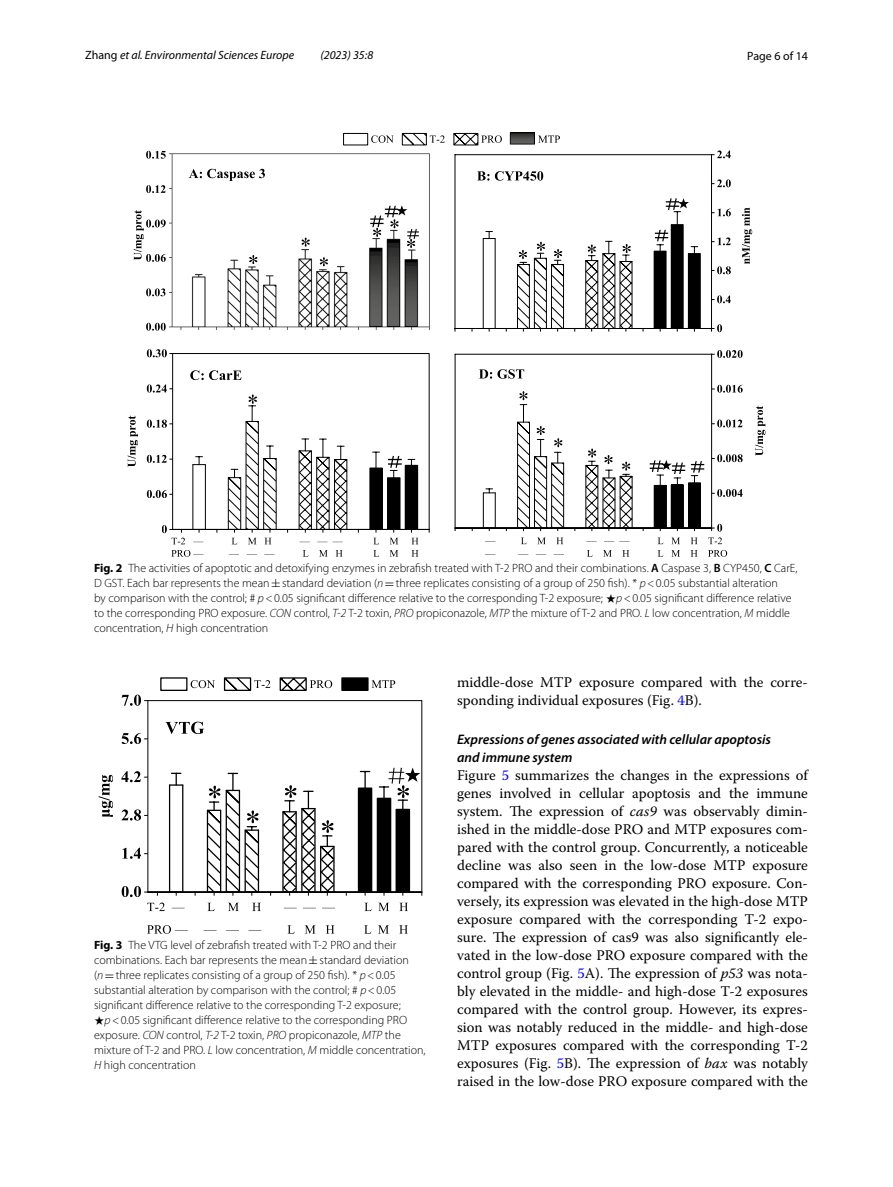
<style>
.page{position:relative;width:893px;height:1187px;background:#fff}
.page>*{position:absolute;margin:0;border:0;box-sizing:border-box;transform-origin:0 0}
.t1{font:14.7px/18px "Warnock Pro";color:#000}
.t2{font:italic 600 13.8px/18px "Myriad Pro";color:#000}
.t3{font:300 12px/15px "Myriad Pro";color:#000}
.t4{font:italic 12px "Myriad Pro";color:#000}
.t5{font:12px "Myriad Pro";color:#000}
.s1{font-style:normal}
.s2{font-weight:700}
.s3{font-weight:600}
.s4{font-family:"MTSY";font-weight:400}
.s5{font-style:italic}
.s6{font-family:"STIX Math";font-weight:400}
.s7{color:#00f}
</style>
<div class="page">
<img style="left:170px;top:133px;width:365px;height:196px">
<hr style="left:495px;top:493px;width:1px;height:35px;background:#000">
<hr style="left:483px;top:493px;width:1px;height:35px;background:#000">
<svg style="left:483px;top:488px;width:12px;height:5px"></svg>
<hr style="left:495px;top:238px;width:1px;height:90px;background:#000">
<hr style="left:483px;top:238px;width:1px;height:90px;background:#000">
<div style="left:654px;top:251px;width:12px;height:77px;background:#000"></div>
<div style="left:671px;top:224px;width:12px;height:104px;background:#000"></div>
<div style="left:671px;top:224px;width:13px;height:104px;border:1px solid #000"></div>
<div style="left:688px;top:253px;width:12px;height:75px;background:#000"></div>
<div style="left:688px;top:253px;width:13px;height:75px;border:1px solid #000"></div>
<svg style="left:483px;top:231px;width:12px;height:8px"></svg>
<svg style="left:691px;top:246px;width:7px;height:7px"></svg>
<svg style="left:146px;top:323px;width:20px;height:7px"></svg>
<svg style="left:146px;top:288px;width:19px;height:8px"></svg>
<svg style="left:146px;top:185px;width:20px;height:8px"></svg>
<svg style="left:146px;top:151px;width:20px;height:8px"></svg>
<svg style="left:134px;top:210px;width:32px;height:52px"></svg>
<svg style="left:189px;top:169px;width:76px;height:12px"></svg>
<svg style="left:302px;top:237px;width:8px;height:9px"></svg>
<svg style="left:249px;top:255px;width:8px;height:9px"></svg>
<svg style="left:320px;top:257px;width:8px;height:9px"></svg>
<svg style="left:370px;top:205px;width:49px;height:43px"></svg>
<div style="left:343px;top:133px;width:25px;height:12px;border:1px solid #000"></div>
<svg style="left:371px;top:135px;width:23px;height:8px"></svg>
<svg style="left:401px;top:133px;width:44px;height:13px"></svg>
<svg style="left:453px;top:133px;width:49px;height:13px"></svg>
<svg style="left:538px;top:135px;width:22px;height:8px"></svg>
<svg style="left:173px;top:353px;width:257px;height:176px"></svg>
<hr style="left:173px;top:529px;width:256px;height:1px;background:#000">
<hr style="left:172px;top:353px;width:1px;height:176px;background:#000">
<svg style="left:147px;top:349px;width:26px;height:8px"></svg>
<svg style="left:128px;top:415px;width:10px;height:52px"></svg>
<svg style="left:388px;top:456px;width:14px;height:21px"></svg>
<hr style="left:455px;top:354px;width:257px;height:1px;background:#000">
<hr style="left:455px;top:354px;width:1px;height:174px;background:#000">
<hr style="left:455px;top:527px;width:257px;height:1px;background:#000">
<svg style="left:483px;top:528px;width:12px;height:3px"></svg>
<hr style="left:711px;top:354px;width:1px;height:174px;background:#000">
<svg style="left:711px;top:524px;width:12px;height:7px"></svg>
<svg style="left:712px;top:489px;width:31px;height:8px"></svg>
<svg style="left:712px;top:454px;width:31px;height:8px"></svg>
<svg style="left:712px;top:419px;width:30px;height:8px"></svg>
<svg style="left:712px;top:385px;width:31px;height:7px"></svg>
<svg style="left:712px;top:350px;width:31px;height:8px"></svg>
<svg style="left:755px;top:406px;width:10px;height:50px"></svg>
<svg style="left:479px;top:369px;width:45px;height:9px"></svg>
<svg style="left:485px;top:537px;width:195px;height:7px"></svg>
<svg style="left:691px;top:537px;width:31px;height:7px"></svg>
<svg style="left:485px;top:550px;width:144px;height:6px"></svg>
<svg style="left:658px;top:550px;width:69px;height:7px"></svg>
<svg style="left:650px;top:460px;width:54px;height:71px"></svg>
<svg style="left:517px;top:391px;width:48px;height:140px"></svg>
<svg style="left:585px;top:448px;width:48px;height:83px"></svg>
<svg style="left:147px;top:370px;width:232px;height:174px"></svg>
<svg style="left:390px;top:530px;width:28px;height:14px"></svg>
<svg style="left:171px;top:550px;width:227px;height:7px"></svg>
<svg style="left:411px;top:550px;width:7px;height:6px"></svg>
<hr style="left:455px;top:154px;width:256px;height:1px;background:#000">
<hr style="left:455px;top:155px;width:1px;height:173px;background:#000">
<hr style="left:455px;top:328px;width:256px;height:1px;background:#000">
<hr style="left:711px;top:155px;width:1px;height:173px;background:#000">
<svg style="left:711px;top:324px;width:12px;height:8px"></svg>
<svg style="left:712px;top:295px;width:19px;height:8px"></svg>
<svg style="left:712px;top:266px;width:19px;height:8px"></svg>
<svg style="left:712px;top:237px;width:19px;height:8px"></svg>
<svg style="left:712px;top:208px;width:19px;height:8px"></svg>
<svg style="left:712px;top:179px;width:19px;height:8px"></svg>
<svg style="left:711px;top:150px;width:20px;height:8px"></svg>
<svg style="left:742px;top:207px;width:10px;height:57px"></svg>
<svg style="left:477px;top:171px;width:66px;height:10px"></svg>
<svg style="left:516px;top:242px;width:48px;height:89px"></svg>
<svg style="left:585px;top:241px;width:48px;height:90px"></svg>
<svg style="left:666px;top:198px;width:23px;height:26px"></svg>
<svg style="left:655px;top:230px;width:13px;height:21px"></svg>
<svg style="left:148px;top:700px;width:274px;height:67px"></svg>
<hr style="left:147px;top:700px;width:1px;height:192px;background:#000">
<svg style="left:122px;top:732px;width:26px;height:12px"></svg>
<svg style="left:122px;top:694px;width:26px;height:11px"></svg>
<svg style="left:99px;top:774px;width:14px;height:42px"></svg>
<svg style="left:147px;top:925px;width:261px;height:8px"></svg>
<svg style="left:165px;top:721px;width:39px;height:13px"></svg>
<svg style="left:121px;top:767px;width:301px;height:144px"></svg>
<div style="left:160px;top:677px;width:27px;height:14px;border:1px solid #000"></div>
<svg style="left:191px;top:680px;width:24px;height:8px"></svg>
<svg style="left:223px;top:677px;width:47px;height:14px"></svg>
<svg style="left:279px;top:677px;width:53px;height:14px"></svg>
<div style="left:342px;top:678px;width:26px;height:12px;background:#000"></div>
<div style="left:341px;top:677px;width:28px;height:14px;border:1px solid #000"></div>
<svg style="left:372px;top:680px;width:23px;height:8px"></svg>
<p class="t4" style="left:85px;top:48px;width:211px"><span class="s1">Zhang</span> et al. Environmental Sciences Europe</p>
<p class="t4" style="left:320px;top:48px;width:54px">(2023) 35:8</p>
<p class="t5" style="left:747px;top:48px;width:62px">Page 6 of 14</p>
<p class="t3" style="left:94px;top:560px;width:705px"><span class="s2">Fig. 2</span> The activities of apoptotic and detoxifying enzymes in zebrafish treated with T-2 PRO and their combinations. <span class="s3">A</span> Caspase 3, <span class="s3">B</span> CYP450, <span class="s3">C</span> CarE, D GST. Each bar represents the mean<span class="s4">±</span>standard deviation (<span class="s5">n</span><span class="s4">=</span>three replicates consisting of a group of 250 fish). * <span class="s5">p</span>&lt;0.05 substantial alteration<br>by comparison with the control; # <span class="s5">p</span>&lt;0.05 significant difference relative to the corresponding T-2 exposure; <span class="s6">★</span><span class="s5">p</span>&lt;0.05 significant difference relative to the corresponding PRO exposure. <span class="s5">CON</span> control, <span class="s5">T-2</span> T-2 toxin, <span class="s5">PRO</span> propiconazole, <span class="s5">MTP</span> the mixture of T-2 and PRO. <span class="s5">L</span> low concentration, <span class="s5">M</span> middle concentration, <span class="s5">H</span> high concentration</p>
<p class="t3" style="left:94px;top:937px;width:316px"><span class="s2">Fig. 3</span> The VTG level of zebrafish treated with T-2 PRO and their combinations. Each bar represents the mean<span class="s4">±</span>standard deviation (<span class="s5">n</span><span class="s4">=</span>three replicates consisting of a group of 250 fish). * <span class="s5">p</span>&lt;0.05 substantial alteration by comparison with the control; # <span class="s5">p</span>&lt;0.05 significant difference relative to the corresponding T-2 exposure;</p>
<p class="t3" style="left:94px;top:1012px;width:333px"><span class="s6">★</span><span class="s5">p</span>&lt;0.05 significant difference relative to the corresponding PRO exposure. <span class="s5">CON</span> control, <span class="s5">T-2</span> T-2 toxin, <span class="s5">PRO</span> propiconazole, <span class="s5">MTP</span> the mixture of T-2 and PRO. <span class="s5">L</span> low concentration, <span class="s5">M</span> middle concentration, <span class="s5">H</span> high concentration</p>
<p class="t1" style="left:457px;top:672px;width:352px">middle-dose MTP exposure compared with the corre&shy;sponding individual exposures (Fig. <span class="s7">4</span>B).</p>
<p class="t2" style="left:457px;top:730px;width:315px">Expressions of genes associated with cellular apoptosis and immune system</p>
<p class="t1" style="left:457px;top:766px;width:352px;text-align:justify">Figure <span class="s7">5</span> summarizes the changes in the expressions of genes involved in cellular apoptosis and the immune system. The expression of <span class="s5">cas9</span> was observably dimin&shy;ished in the middle-dose PRO and MTP exposures com&shy;pared with the control group. Concurrently, a noticeable decline was also seen in the low-dose MTP exposure compared with the corresponding PRO exposure. Con&shy;versely, its expression was elevated in the high-dose MTP exposure compared with the corresponding T-2 expo&shy;sure. The expression of cas9 was also significantly ele&shy;vated in the low-dose PRO exposure compared with the control group (Fig. <span class="s7">5</span>A). The expression of <span class="s5">p53</span> was nota&shy;bly elevated in the middle- and high-dose T-2 exposures compared with the control group. However, its expres&shy;sion was notably reduced in the middle- and high-dose MTP exposures compared with the corresponding T-2 exposures (Fig. <span class="s7">5</span>B). The expression of <span class="s5">bax</span> was notably raised in the low-dose PRO exposure compared with the</p>
</div>
